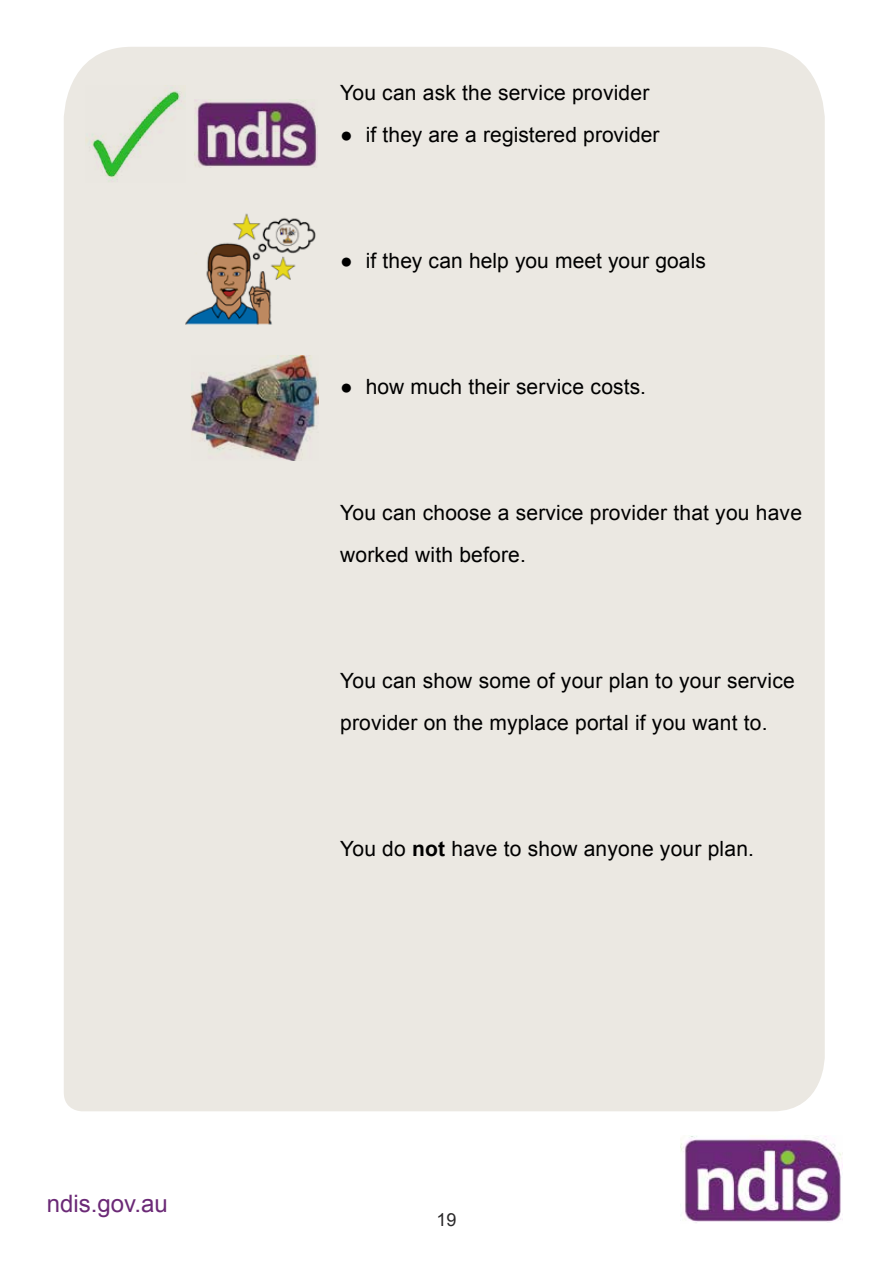
<style>
.page{position:relative;width:893px;height:1263px;background:#fff}
.page>*{position:absolute;margin:0;border:0;box-sizing:border-box;transform-origin:0 0}
.t1{font:24px "Arial";color:#6b2976}
.t2{font:21px/42px "Arial";letter-spacing:.01em;color:#000}
.t3{font:18px "Arial";color:#292829}
.s1{font-weight:700}
</style>
<div class="page">
<img style="left:680px;top:1136px;width:162px;height:87px">
<div style="left:64px;top:47px;width:761px;height:1064px;background:#ebe8e2"></div>
<img style="left:85px;top:85px;width:101px;height:97px">
<img style="left:194px;top:100px;width:124px;height:68px">
<img style="left:170px;top:211px;width:149px;height:116px">
<img style="left:191px;top:355px;width:128px;height:105px">
<p class="t1" style="left:47px;top:1188px;width:122px">ndis.gov.au</p>
<p class="t2" style="left:340px;top:72px;width:311px">You can ask the service provider</p>
<p class="t2" style="left:340px;top:114px;width:321px">● if they are a registered provider</p>
<p class="t2" style="left:340px;top:240px;width:367px">● if they can help you meet your goals</p>
<p class="t2" style="left:340px;top:366px;width:307px">● how much their service costs.</p>
<p class="t2" style="left:340px;top:492px;width:463px">You can choose a service provider that you have worked with before.</p>
<p class="t2" style="left:340px;top:660px;width:456px">You can show some of your plan to your service provider on the myplace portal if you want to.</p>
<p class="t2" style="left:340px;top:828px;width:415px">You do <span class="s1">not</span> have to show anyone your plan.</p>
<p class="t3" style="left:436px;top:1208px;width:22px">19</p>
</div>
